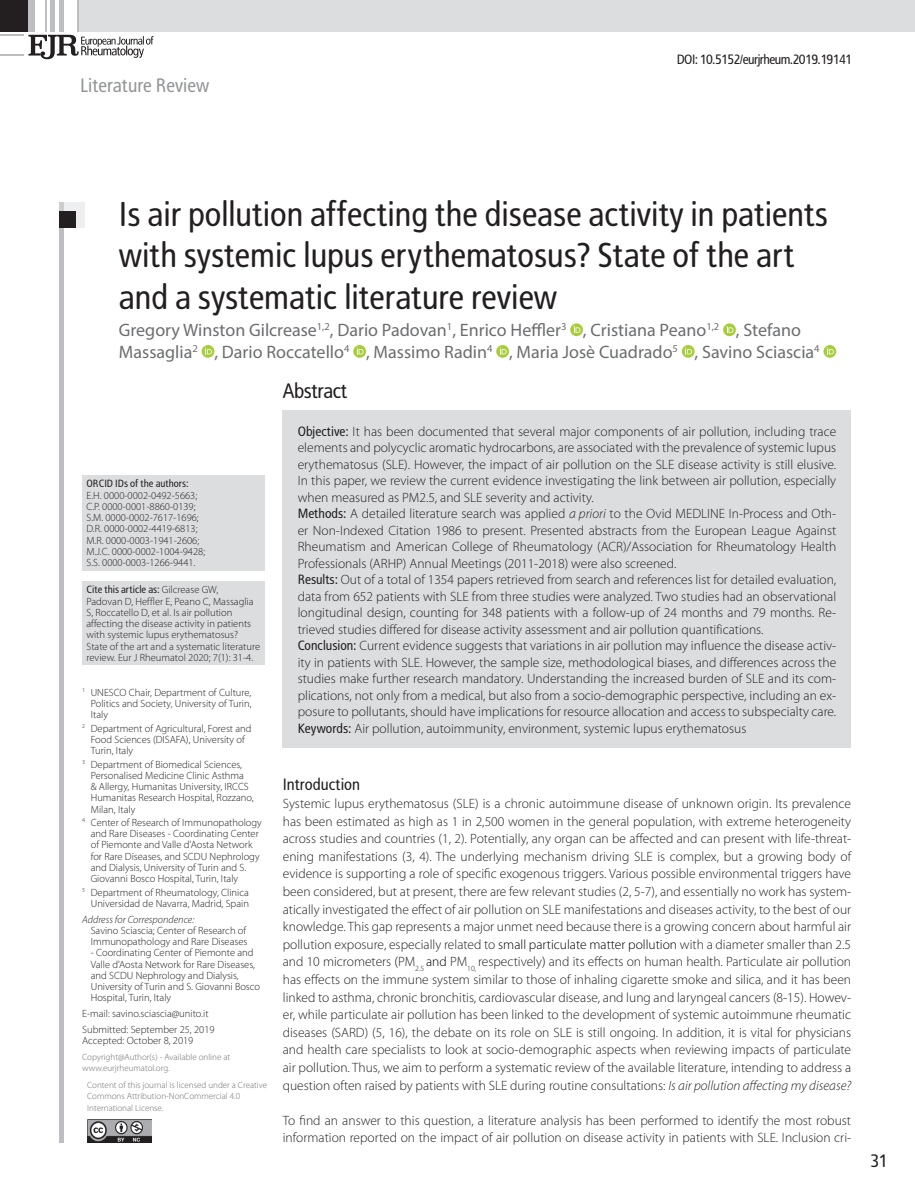
<style>
.page{position:relative;width:915px;height:1191px;background:#fff}
.page>*{position:absolute;margin:0;border:0;box-sizing:border-box;transform-origin:0 0}
.t1{font:34.5px/41.4px "Rotokas";color:#231f20}
.t2{font:21px "Rotokas";letter-spacing:-.02em;color:#231f20}
.t3{font:19.5px "Rotokas";color:#939598}
.t4{font:18px/21.6px "Myriad Pro";color:#6c6d70}
.t5{font:18px "Rotokas";color:#231f20}
.t6{font:16.5px "Rotokas";color:#231f20}
.t7{font:300 13.5px/16.5px "Myriad Pro";color:#231f20}
.t8{font:13.5px "Rotokas";letter-spacing:-.04em;color:#231f20}
.t9{font:300 10.5px/11.2px "Myriad Pro";color:#231f20}
.t10{font:10.5px "Rotokas";color:#231f20}
.t11{font:italic 300 10.5px "Myriad Pro";color:#231f20}
.t12{font:300 9px/11.2px "Myriad Pro";color:#6c6d70}
.s1{font-family:"Myriad Pro";font-weight:300}
.s2{font-family:"Rotokas";font-weight:400}
.s3{font-style:italic}
.s4{color:#000}
</style>
<div class="page">
<div style="left:78px;top:0;width:836px;height:31px;background:#dcdddf"></div>
<hr style="left:78px;top:0;width:1px;height:31px;background:#bdbec1">
<div style="left:0;top:0;width:31px;height:31px;background:#231f20"></div>
<div style="left:28px;top:0;width:7px;height:31px;background:#bdbec1"></div>
<hr style="left:45px;top:0;width:2px;height:31px;background:#bdbec1">
<div style="left:50px;top:0;width:5px;height:31px;background:#bdbec1"></div>
<div style="left:59px;top:0;width:5px;height:31px;background:#bdbec1"></div>
<svg style="left:0;top:35px;width:154px;height:24px"></svg>
<svg style="left:570px;top:323px;width:12px;height:13px"></svg>
<svg style="left:573px;top:326px;width:7px;height:7px"></svg>
<svg style="left:722px;top:323px;width:13px;height:13px"></svg>
<svg style="left:726px;top:326px;width:7px;height:7px"></svg>
<svg style="left:201px;top:345px;width:13px;height:13px"></svg>
<svg style="left:205px;top:347px;width:7px;height:7px"></svg>
<svg style="left:353px;top:345px;width:13px;height:13px"></svg>
<svg style="left:356px;top:347px;width:7px;height:7px"></svg>
<svg style="left:496px;top:345px;width:13px;height:13px"></svg>
<svg style="left:499px;top:347px;width:7px;height:7px"></svg>
<svg style="left:681px;top:345px;width:13px;height:13px"></svg>
<svg style="left:685px;top:347px;width:7px;height:7px"></svg>
<svg style="left:823px;top:345px;width:12px;height:13px"></svg>
<svg style="left:826px;top:347px;width:7px;height:7px"></svg>
<div style="left:59px;top:202px;width:5px;height:940px;background:#bdbec1"></div>
<svg style="left:59px;top:202px;width:26px;height:26px"></svg>
<div style="left:59px;top:211px;width:17px;height:17px;background:#231f20"></div>
<div style="left:283px;top:411px;width:567px;height:336px;background:#dcdddf"></div>
<div style="left:82px;top:581px;width:182px;height:84px;background:#dcdddf"></div>
<img style="left:87px;top:1119px;width:65px;height:23px">
<div style="left:82px;top:475px;width:182px;height:95px;background:#dcdddf"></div>
<h3 class="t3" style="left:80px;top:73px;width:130px">Literature Review</h3>
<p class="t8" style="left:676px;top:51px;width:177px">DOI: 10.5152/eurjrheum.2019.19141</p>
<h1 class="t1" style="left:119px;top:192px;width:710px">Is air pollution affecting the disease activity in patients with systemic lupus erythematosus? State of the art and a systematic literature review</h1>
<h3 class="t4" style="left:119px;top:319px;width:702px">Gregory Winston Gilcrease<sup>1,2</sup>, Dario Padovan<sup>1</sup>, Enrico Heffler<sup>3</sup> , Cristiana Peano<sup>1,2</sup> , Stefano<br>Massaglia<sup>2</sup> , Dario Roccatello<sup>4</sup> , Massimo Radin<sup>4</sup> , Maria Josè Cuadrado<sup>5</sup> , Savino Sciascia<sup>4</sup></h3>
<p class="t10" style="left:86px;top:477px;width:104px">ORCID IDs of the authors:</p>
<p class="t9" style="left:86px;top:489px;width:120px">E.H. 0000-0002-0492-5663;<br>C.P. 0000-0001-8860-0139;<br>S.M. 0000-0002-7617-1696;<br>D.R. 0000-0002-4419-6813;<br>M.R. 0000-0003-1941-2606;<br>M.J.C. 0000-0002-1004-9428;<br>S.S. 0000-0003-1266-9441.</p>
<p class="t10" style="left:86px;top:583px;width:133px">Cite this article as: <span class="s1">Gilcrease GW,</span></p>
<p class="t9" style="left:86px;top:595px;width:175px">Padovan D, Heffler E, Peano C, Massaglia S, Roccatello D, et al. Is air pollution affecting the disease activity in patients with systemic lupus erythematosus?<br>State of the art and a systematic literature review. Eur J Rheumatol 2020; 7(1): 31-4.</p>
<p class="t9" style="left:91px;top:686px;width:162px;text-align:justify;text-indent:-9px"><sup>1</sup> UNESCO Chair, Department of Culture, Politics and Society, University of Turin, Italy</p>
<p class="t9" style="left:91px;top:722px;width:162px;text-indent:-9px"><sup>2</sup> Department of Agricultural, Forest and<br>Food Sciences (DISAFA), University of<br>Turin, Italy</p>
<p class="t9" style="left:91px;top:758px;width:164px;text-indent:-9px"><sup>3</sup> Department of Biomedical Sciences, Personalised Medicine Clinic Asthma<br>&amp; Allergy, Humanitas University, IRCCS Humanitas Research Hospital, Rozzano, Milan, Italy</p>
<p class="t9" style="left:91px;top:816px;width:172px;text-indent:-9px"><sup>4</sup> Center of Research of Immunopathology and Rare Diseases - Coordinating Center of Piemonte and Valle d'Aosta Network for Rare Diseases, and SCDU Nephrology and Dialysis, University of Turin and S.<br>Giovanni Bosco Hospital, Turin, Italy</p>
<p class="t9" style="left:82px;top:886px;width:168px;text-align:right"><sup>5</sup> Department of Rheumatology, Clinica<br>Universidad de Navarra, Madrid, Spain</p>
<p class="t11" style="left:82px;top:912px;width:114px">Address for Correspondence:</p>
<p class="t9" style="left:91px;top:924px;width:158px">Savino Sciascia; Center of Research of<br>Immunopathology and Rare Diseases</p>
<p class="t9" style="left:91px;top:947px;width:171px">- Coordinating Center of Piemonte and Valle d'Aosta Network for Rare Diseases, and SCDU Nephrology and Dialysis, University of Turin and S. Giovanni Bosco Hospital, Turin, Italy</p>
<p class="t9" style="left:82px;top:1005px;width:134px;line-height:15.8px">E-mail: savino.sciascia@unito.it<br>Submitted: September 25, 2019</p>
<p class="t9" style="left:82px;top:1035px;width:113px">Accepted: October 8, 2019</p>
<p class="t12" style="left:82px;top:1051px;width:149px">Copyright@Author(s) - Available online at www.eurjrheumatol.org.</p>
<p class="t12" style="left:87px;top:1079px;width:181px">Content of this journal is licensed under a Creative<br>Commons Attribution-NonCommercial 4.0<br>International License.</p>
<h2 class="t2" style="left:283px;top:378px;width:66px">Abstract</h2>
<p class="t7" style="left:297px;top:423px;width:540px"><span class="s2">Objective:</span> It has been documented that several major components of air pollution, including trace elements and polycyclic aromatic hydrocarbons, are associated with the prevalence of systemic lupus erythematosus (SLE). However, the impact of air pollution on the SLE disease activity is still elusive.<br>In this paper, we review the current evidence investigating the link between air pollution, especially when measured as PM2.5, and SLE severity and activity.<br><span class="s2">Methods:</span> A detailed literature search was applied <span class="s3">a priori</span> to the Ovid MEDLINE In-Process and Oth&shy;er Non-Indexed Citation 1986 to present. Presented abstracts from the European League Against Rheumatism and American College of Rheumatology (ACR)/Association for Rheumatology Health Professionals (ARHP) Annual Meetings (2011-2018) were also screened.<br><span class="s2">Results:</span> Out of a total of 1354 papers retrieved from search and references list for detailed evaluation, data from 652 patients with SLE from three studies were analyzed. Two studies had an observational longitudinal design, counting for 348 patients with a follow-up of 24 months and 79 months. Re&shy;trieved studies differed for disease activity assessment and air pollution quantifications.<br><span class="s2">Conclusion:</span> Current evidence suggests that variations in air pollution may influence the disease activ&shy;ity in patients with SLE. However, the sample size, methodological biases, and differences across the studies make further research mandatory. Understanding the increased burden of SLE and its com&shy;plications, not only from a medical, but also from a socio-demographic perspective, including an ex&shy;posure to pollutants, should have implications for resource allocation and access to subspecialty care.<br><span class="s2">Keywords:</span> Air pollution, autoimmunity, environment, systemic lupus erythematosus</p>
<p class="t6" style="left:283px;top:774px;width:79px">Introduction</p>
<p class="t7" style="left:283px;top:794px;width:569px;line-height:17.5px;text-align:justify">Systemic lupus erythematosus (SLE) is a chronic autoimmune disease of unknown origin. Its prevalence has been estimated as high as 1 in 2,500 women in the general population, with extreme heterogeneity across studies and countries (1, 2). Potentially, any organ can be affected and can present with life-threat&shy;ening manifestations (3, 4). The underlying mechanism driving SLE is complex, but a growing body of evidence is supporting a role of specific exogenous triggers. Various possible environmental triggers have been considered, but at present, there are few relevant studies (2, 5-7), and essentially no work has system&shy;atically investigated the effect of air pollution on SLE manifestations and diseases activity, to the best of our knowledge. This gap represents a major unmet need because there is a growing concern about harmful air pollution exposure, especially related to <span class="s4">small particulate matter pollution</span> with a diameter smaller than 2.5 and 10 micrometers <span class="s4">(</span>PM<sub>2.5</sub> <span class="s4">and</span> PM<sub>10,</sub> respectively<span class="s4">)</span> and its effects on human health. Particulate air pollution has effects on the immune system similar to those of inhaling cigarette smoke and silica, and it has been linked to asthma, chronic bronchitis, cardiovascular disease, and lung and laryngeal cancers (8-15). Howev&shy;er, while particulate air pollution has been linked to the development of systemic autoimmune rheumatic diseases (SARD) (5, 16), the debate on its role on SLE is still ongoing. In addition, it is vital for physicians and health care specialists to look at socio-demographic aspects when reviewing impacts of particulate air pollution. Thus, we aim to perform a systematic review of the available literature, intending to address a question often raised by patients with SLE during routine consultations: <span class="s3">Is air pollution affecting my disease?</span></p>
<p class="t7" style="left:283px;top:1111px;width:569px;line-height:17.5px">To find an answer to this question, a literature analysis has been performed to identify the most robust information reported on the impact of air pollution on disease activity in patients with SLE. Inclusion cri-</p>
<h3 class="t5" style="left:869px;top:1150px;width:19px">31</h3>
</div>
